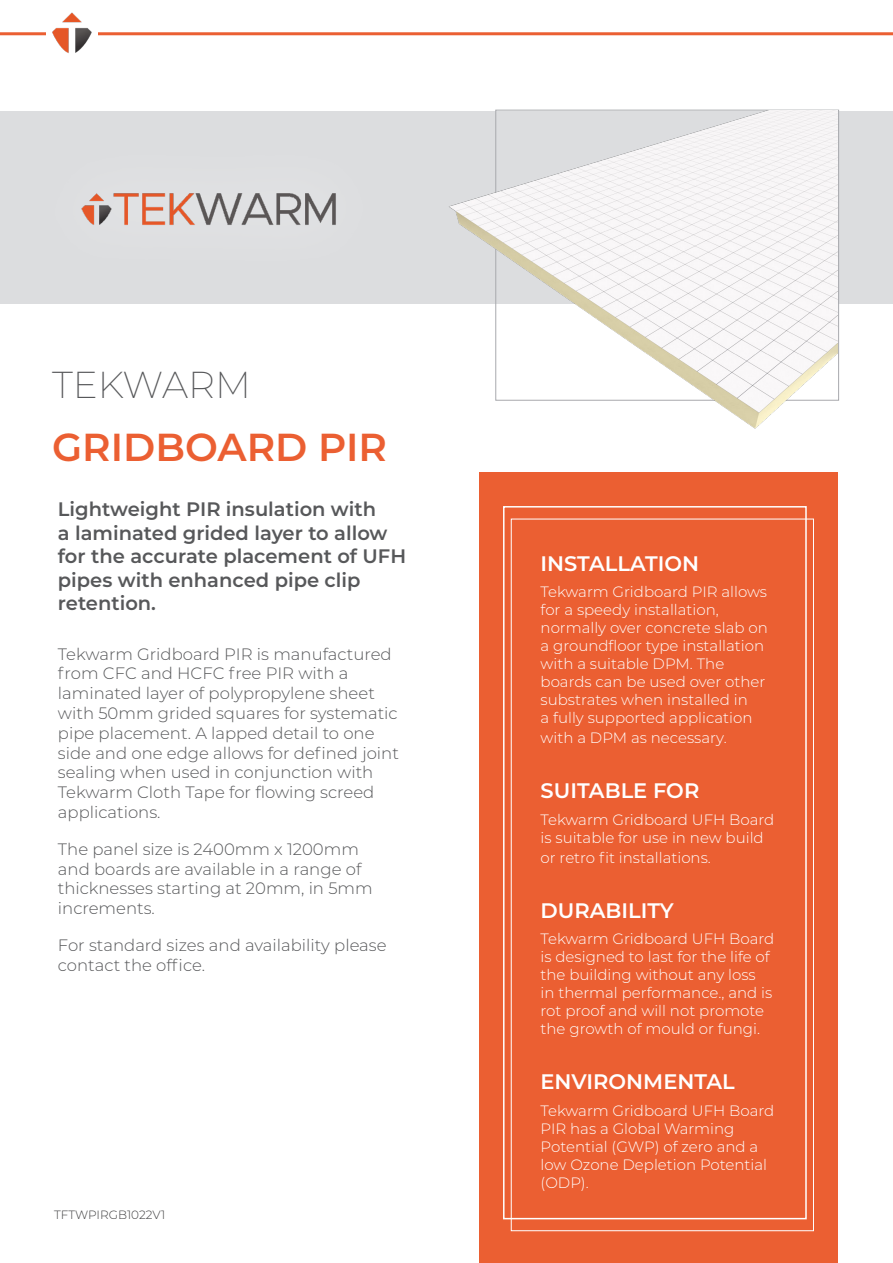
<style>
.page{position:relative;width:893px;height:1263px;background:#fff}
.page>*{position:absolute;margin:0;border:0;box-sizing:border-box;transform-origin:0 0}
.t1{font:600 39px "Montserrat";color:#eb5f32}
.t2{font:200 37.5px "Montserrat";color:#57585a}
.t3{font:600 21px "Montserrat";color:#fff}
.t4{font:600 19.5px/23.4px "Montserrat";color:#57585a}
.t5{font:300 16.5px/19.8px "Montserrat";color:#57585a}
.t6{font:300 15px/18px "Montserrat";color:#fff}
.t7{font:300 12px "Montserrat";color:#3e3e3f}
</style>
<div class="page">
<div style="left:479px;top:472px;width:359px;height:791px;background:#eb5f32"></div>
<div style="left:0;top:112px;width:893px;height:192px;background:#dcdddf"></div>
<hr style="left:0;top:32px;width:893px;height:3px;background:#eb5f32">
<img style="left:47px;top:12px;width:51px;height:41px">
<div style="left:503px;top:506px;width:304px;height:713px;border:2px solid #fff"></div>
<img style="left:443px;top:111px;width:395px;height:318px">
<img style="left:81px;top:193px;width:255px;height:32px">
<p class="t2" style="left:52px;top:359px;width:200px">TEKWARM</p>
<p class="t1" style="left:52px;top:420px;width:336px">GRIDBOARD PIR</p>
<p class="t4" style="left:58px;top:497px;width:350px">Lightweight PIR insulation with<br>a laminated grided layer to allow for the accurate placement of UFH pipes with enhanced pipe clip retention.</p>
<p class="t5" style="left:58px;top:643px;width:342px">Tekwarm Gridboard PIR is manufactured from CFC and HCFC free PIR with a laminated layer of polypropylene sheet with 50mm grided squares for systematic pipe placement. A lapped detail to one side and one edge allows for defined joint sealing when used in conjunction with Tekwarm Cloth Tape for flowing screed applications.</p>
<p class="t5" style="left:58px;top:838px;width:316px">The panel size is 2400mm x 1200mm and boards are available in a range of thicknesses starting at 20mm, in 5mm increments.</p>
<p class="t5" style="left:58px;top:935px;width:330px">For standard sizes and availability please contact the office.</p>
<p class="t7" style="left:54px;top:1207px;width:113px">TFTWPIRGB1022V1</p>
<p class="t3" style="left:541px;top:549px;width:160px">INSTALLATION</p>
<p class="t6" style="left:541px;top:583px;width:229px">Tekwarm Gridboard PIR allows for a speedy installation, normally over concrete slab on a groundfloor type installation with a suitable DPM. The boards can be used over other substrates when installed in<br>a fully supported application</p>
<p class="t6" style="left:541px;top:728px;width:188px">with a DPM as necessary.</p>
<p class="t3" style="left:541px;top:776px;width:160px">SUITABLE FOR</p>
<p class="t6" style="left:541px;top:810px;width:235px">Tekwarm Gridboard UFH Board is suitable for use in new build</p>
<p class="t6" style="left:541px;top:848px;width:172px">or retro fit installations.</p>
<p class="t3" style="left:541px;top:895px;width:135px">DURABILITY</p>
<p class="t6" style="left:541px;top:929px;width:235px">Tekwarm Gridboard UFH Board is designed to last for the life of the building without any loss<br>in thermal performance., and is rot proof and will not promote the growth of mould or fungi.</p>
<p class="t3" style="left:541px;top:1067px;width:196px">ENVIRONMENTAL</p>
<p class="t6" style="left:541px;top:1101px;width:235px">Tekwarm Gridboard UFH Board<br>PIR has a Global Warming<br>Potential (GWP) of zero and a low Ozone Depletion Potential (ODP).</p>
</div>
